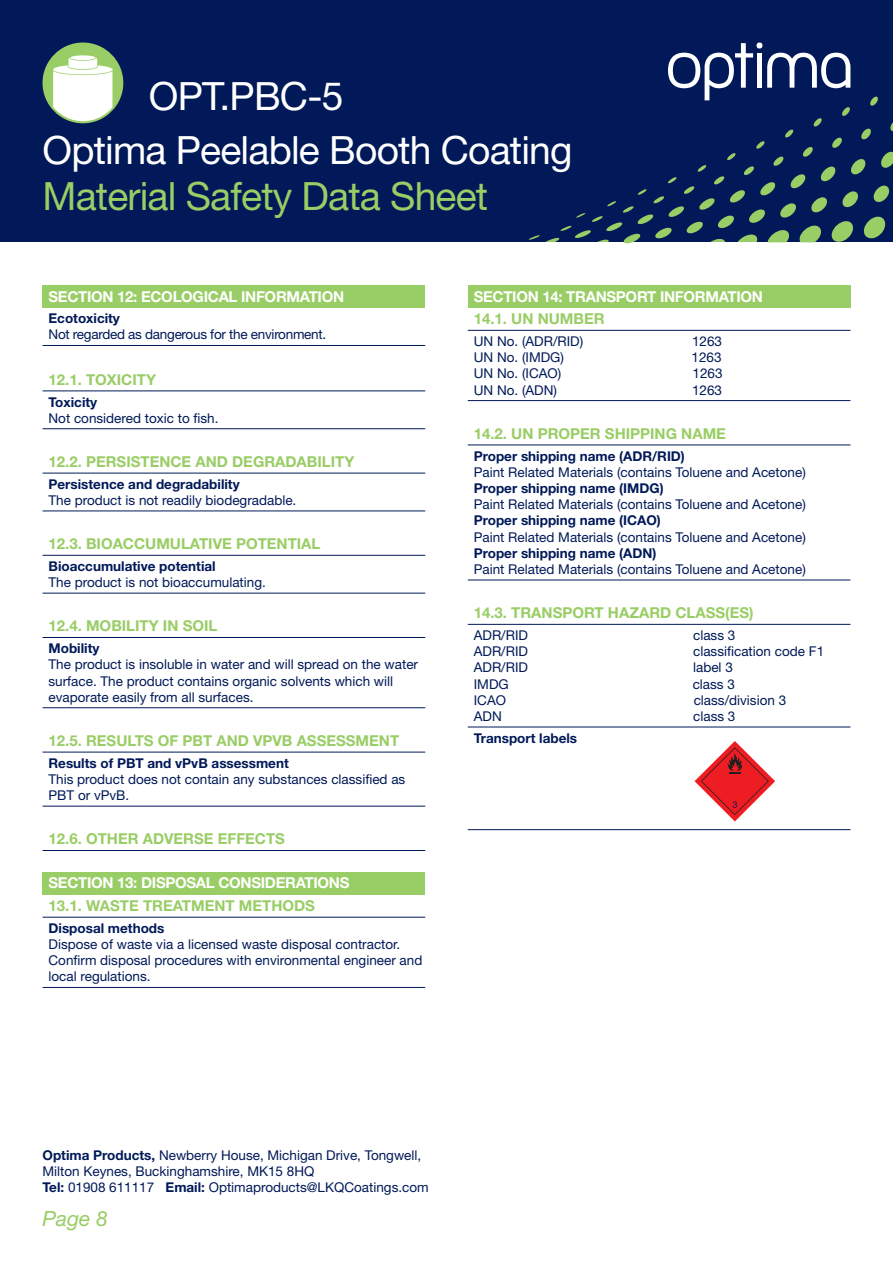
<style>
.page{position:relative;width:893px;height:1263px;background:#fff}
.page>*{position:absolute;margin:0;border:0;box-sizing:border-box;transform-origin:0 0}
.t1{font:39px "Helvetica Neue LT Std";letter-spacing:-.02em;color:#fff}
.t2{font:39px "Helvetica Neue LT Std";letter-spacing:-.02em;color:#99cd65}
.t3{font:italic 21px "Helvetica Neue LT Std";color:#99cd65}
.t4{font:700 15px "Helvetica Neue LT Std";color:#99cd65}
.t5{font:700 15px "Helvetica Neue LT Std";letter-spacing:-.02em;color:#fff}
.t6{font:13.5px/16.2px "Helvetica Neue LT Std";color:#011958}
.t7{font:700 13.5px "Helvetica Neue LT Std";color:#011958}
.t8{font:13.5px "Helvetica Neue LT Std";letter-spacing:-.02em;color:#011958}
.s1{font-weight:700}
</style>
<div class="page">
<div style="left:0;top:0;width:893px;height:242px;background:#011958"></div>
<svg style="left:528px;top:43px;width:365px;height:201px"></svg>
<div style="left:43px;top:43px;width:80px;height:80px;background:#99cd65;border-radius:50%"></div>
<svg style="left:53px;top:55px;width:60px;height:66px;background:#e5eee0"></svg>
<div style="left:43px;top:285px;width:382px;height:23px;background:#99cd65"></div>
<hr style="left:43px;top:345px;width:382px;height:1px;background:#011958">
<hr style="left:43px;top:391px;width:382px;height:1px;background:#011958">
<hr style="left:43px;top:428px;width:382px;height:1px;background:#011958">
<hr style="left:43px;top:473px;width:382px;height:1px;background:#011958">
<hr style="left:43px;top:511px;width:382px;height:1px;background:#011958">
<hr style="left:43px;top:555px;width:382px;height:1px;background:#011958">
<hr style="left:43px;top:593px;width:382px;height:1px;background:#011958">
<hr style="left:43px;top:637px;width:382px;height:1px;background:#011958">
<hr style="left:43px;top:707px;width:382px;height:1px;background:#011958">
<hr style="left:43px;top:752px;width:382px;height:1px;background:#011958">
<hr style="left:43px;top:806px;width:382px;height:1px;background:#011958">
<hr style="left:43px;top:850px;width:382px;height:1px;background:#011958">
<div style="left:468px;top:285px;width:382px;height:23px;background:#99cd65"></div>
<hr style="left:468px;top:330px;width:382px;height:1px;background:#011958">
<hr style="left:468px;top:400px;width:382px;height:1px;background:#011958">
<hr style="left:468px;top:445px;width:382px;height:1px;background:#011958">
<hr style="left:468px;top:580px;width:382px;height:1px;background:#011958">
<hr style="left:468px;top:624px;width:382px;height:1px;background:#011958">
<hr style="left:468px;top:727px;width:382px;height:1px;background:#011958">
<hr style="left:468px;top:829px;width:382px;height:1px;background:#011958">
<div style="left:43px;top:872px;width:382px;height:22px;background:#99cd65"></div>
<hr style="left:43px;top:917px;width:382px;height:1px;background:#011958">
<hr style="left:43px;top:987px;width:382px;height:1px;background:#011958">
<svg style="left:694px;top:741px;width:81px;height:80px"></svg>
<h1 class="t1" style="left:149px;top:73px;width:196px">OPT.PBC-5</h1>
<h1 class="t1" style="left:43px;top:127px;width:532px">Optima Peelable Booth Coating</h1>
<h1 class="t2" style="left:43px;top:173px;width:447px">Material Safety Data Sheet</h1>
<p class="t5" style="left:49px;top:287px;width:297px">SECTION 12: ECOLOGICAL INFORMATION</p>
<p class="t7" style="left:49px;top:310px;width:73px">Ecotoxicity</p>
<p class="t8" style="left:49px;top:327px;width:279px">Not regarded as dangerous for the environment.</p>
<p class="t4" style="left:49px;top:370px;width:109px">12.1. TOXICITY</p>
<p class="t7" style="left:49px;top:393px;width:50px">Toxicity</p>
<p class="t6" style="left:49px;top:410px;width:172px">Not considered toxic to fish.</p>
<p class="t4" style="left:49px;top:452px;width:307px">12.2. PERSISTENCE AND DEGRADABILITY</p>
<p class="t7" style="left:49px;top:476px;width:193px">Persistence and degradability</p>
<p class="t6" style="left:49px;top:492px;width:249px">The product is not readily biodegradable.</p>
<p class="t4" style="left:49px;top:535px;width:273px">12.3. BIOACCUMULATIVE POTENTIAL</p>
<p class="t7" style="left:49px;top:558px;width:169px">Bioaccumulative potential</p>
<p class="t6" style="left:49px;top:574px;width:219px">The product is not bioaccumulating.</p>
<p class="t4" style="left:49px;top:617px;width:170px">12.4. MOBILITY IN SOIL</p>
<p class="t7" style="left:49px;top:640px;width:52px">Mobility</p>
<p class="t6" style="left:49px;top:656px;width:371px">The product is insoluble in water and will spread on the water surface. The product contains organic solvents which will evaporate easily from all surfaces.</p>
<p class="t4" style="left:49px;top:731px;width:352px">12.5. RESULTS OF PBT AND VPVB ASSESSMENT</p>
<p class="t7" style="left:49px;top:754px;width:242px">Results of PBT and vPvB assessment</p>
<p class="t6" style="left:49px;top:771px;width:358px">This product does not contain any substances classified as<br>PBT or vPvB.</p>
<p class="t4" style="left:49px;top:830px;width:238px">12.6. OTHER ADVERSE EFFECTS</p>
<p class="t5" style="left:49px;top:874px;width:302px">SECTION 13: DISPOSAL CONSIDERATIONS</p>
<p class="t4" style="left:49px;top:896px;width:268px">13.1. WASTE TREATMENT METHODS</p>
<p class="t7" style="left:49px;top:920px;width:117px">Disposal methods</p>
<p class="t6" style="left:49px;top:936px;width:375px">Dispose of waste via a licensed waste disposal contractor.<br>Confirm disposal procedures with environmental engineer and local regulations.</p>
<p class="t5" style="left:474px;top:287px;width:291px">SECTION 14: TRANSPORT INFORMATION</p>
<p class="t4" style="left:474px;top:310px;width:132px">14.1. UN NUMBER</p>
<p class="t6" style="left:474px;top:333px;width:111px">UN No. (ADR/RID)</p>
<p class="t6" style="left:692px;top:333px;width:32px">1263</p>
<p class="t6" style="left:474px;top:349px;width:92px">UN No. (IMDG)</p>
<p class="t6" style="left:692px;top:349px;width:32px">1263</p>
<p class="t6" style="left:474px;top:365px;width:89px">UN No. (ICAO)</p>
<p class="t6" style="left:693px;top:365px;width:32px">1263</p>
<p class="t6" style="left:474px;top:381px;width:85px">UN No. (ADN)</p>
<p class="t6" style="left:692px;top:381px;width:32px">1263</p>
<p class="t4" style="left:474px;top:424px;width:254px">14.2. UN PROPER SHIPPING NAME</p>
<p class="t7" style="left:474px;top:447px;width:213px">Proper shipping name (ADR/RID)</p>
<p class="t6" style="left:474px;top:464px;width:334px">Paint Related Materials (contains Toluene and Acetone)</p>
<p class="t7" style="left:474px;top:480px;width:191px">Proper shipping name (IMDG)</p>
<p class="t6" style="left:474px;top:496px;width:334px">Paint Related Materials (contains Toluene and Acetone)</p>
<p class="t7" style="left:474px;top:512px;width:189px">Proper shipping name (ICAO)</p>
<p class="t6" style="left:474px;top:528px;width:334px">Paint Related Materials (contains Toluene and Acetone)</p>
<p class="t7" style="left:474px;top:545px;width:184px">Proper shipping name (ADN)</p>
<p class="t6" style="left:474px;top:561px;width:334px">Paint Related Materials (contains Toluene and Acetone)</p>
<p class="t4" style="left:474px;top:604px;width:281px">14.3. TRANSPORT HAZARD CLASS(ES)</p>
<p class="t6" style="left:474px;top:627px;width:56px">ADR/RID</p>
<p class="t6" style="left:693px;top:627px;width:44px">class 3</p>
<p class="t6" style="left:474px;top:643px;width:56px">ADR/RID</p>
<p class="t6" style="left:693px;top:643px;width:133px">classification code F1</p>
<p class="t6" style="left:474px;top:659px;width:56px">ADR/RID</p>
<p class="t6" style="left:693px;top:659px;width:41px">label 3</p>
<p class="t6" style="left:474px;top:675px;width:37px">IMDG</p>
<p class="t6" style="left:693px;top:675px;width:44px">class 3</p>
<p class="t6" style="left:474px;top:692px;width:34px">ICAO</p>
<p class="t6" style="left:694px;top:692px;width:94px">class/division 3</p>
<p class="t6" style="left:474px;top:708px;width:29px">ADN</p>
<p class="t6" style="left:693px;top:708px;width:44px">class 3</p>
<p class="t7" style="left:474px;top:729px;width:105px">Transport labels</p>
<p class="t6" style="left:43px;top:1146px;width:388px"><span class="s1">Optima Products,</span> Newberry House, Michigan Drive, Tongwell,<br>Milton Keynes, Buckinghamshire, MK15 8HQ<br><span class="s1">Tel:</span> 01908 611117 <span class="s1">Email:</span> Optimaproducts@LKQCoatings.com</p>
<h2 class="t3" style="left:43px;top:1206px;width:67px">Page 8</h2>
</div>
